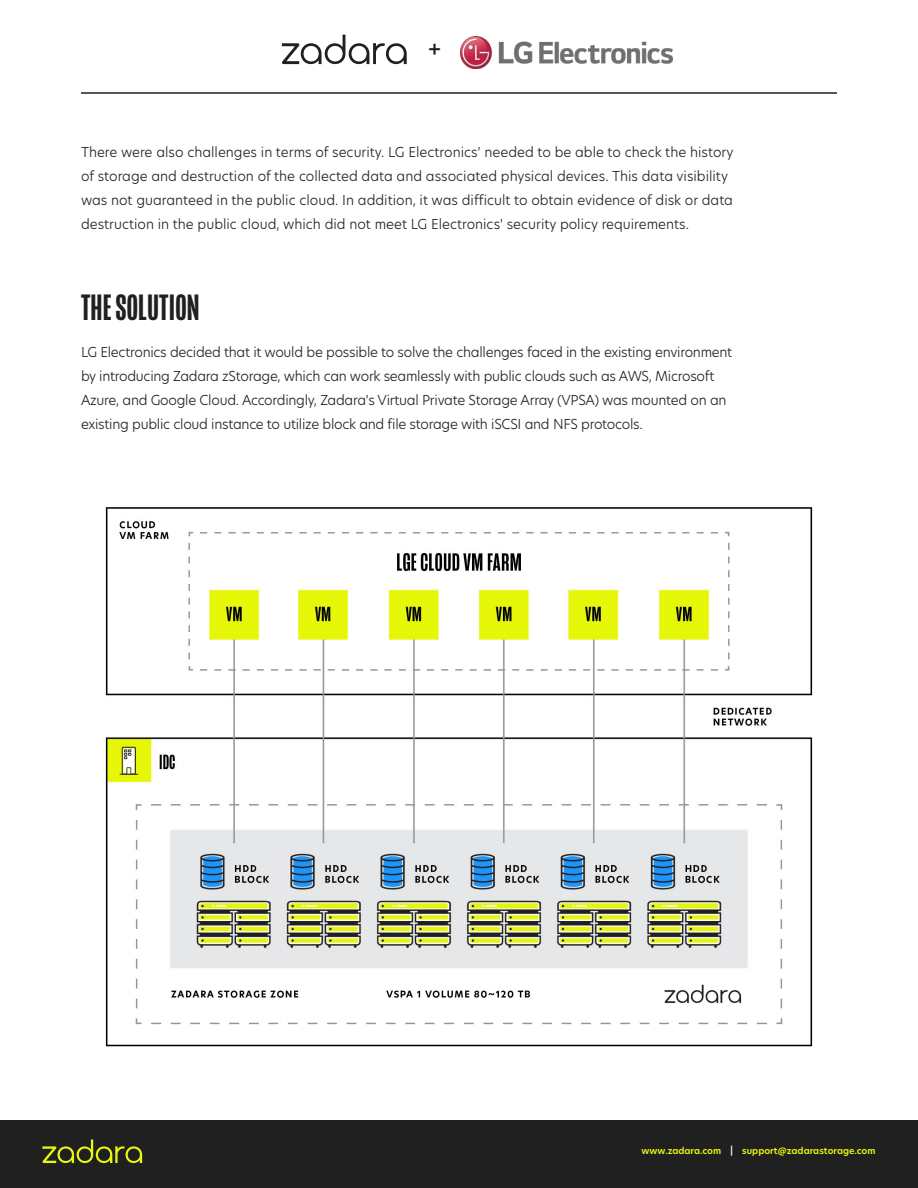
<style>
.page{position:relative;width:918px;height:1188px;background:#fff}
.page>*{position:absolute;margin:0;border:0;box-sizing:border-box;transform-origin:0 0}
.t1{font:500 37.5px "Mongoose";letter-spacing:.005em;color:#202021}
.t2{font:600 18.3px "Hero New";color:#202021}
.t3{font:300 13.5px/24px "Hero New";color:#202021}
.t4{font:300 13.5px/24px "Hero New";letter-spacing:-.02em;color:#202021}
.t5{font:600 9px "Hero New";color:#e7f70f}
.s1{color:#fff}
</style>
<div class="page">
<div style="left:0;top:1120px;width:918px;height:68px;background:#202021"></div>
<svg style="left:42px;top:1140px;width:100px;height:23px"></svg>
<hr style="left:81px;top:92px;width:756px;height:2px;background:#202021">
<svg style="left:282px;top:35px;width:125px;height:29px"></svg>
<img style="left:460px;top:36px;width:212px;height:32px">
<img style="left:105px;top:507px;width:708px;height:540px">
<h2 class="t2" style="left:428px;top:37px;width:14px">+</h2>
<p class="t3" style="left:81px;top:139px;width:654px">There were also challenges in terms of security. LG Electronics’ needed to be able to check the history of storage and destruction of the collected data and associated physical devices. This data visibility was not guaranteed in the public cloud. In addition, it was difficult to obtain evidence of disk or data destruction in the public cloud, which did not meet LG Electronics' security policy requirements.</p>
<h1 class="t1" style="left:81px;top:286px;width:120px">THE SOLUTION</h1>
<p class="t4" style="left:81px;top:340px;width:653px">LG Electronics decided that it would be possible to solve the challenges faced in the existing environment by introducing Zadara zStorage, which can work seamlessly with public clouds such as AWS, Microsoft Azure, and Google Cloud. Accordingly, Zadara's Virtual Private Storage Array (VPSA) was mounted on an existing public cloud instance to utilize block and file storage with iSCSI and NFS protocols.</p>
<p class="t5" style="left:642px;top:1144px;width:235px">www.zadara.com <span class="s1">|</span> support@zadarastorage.com</p>
</div>
